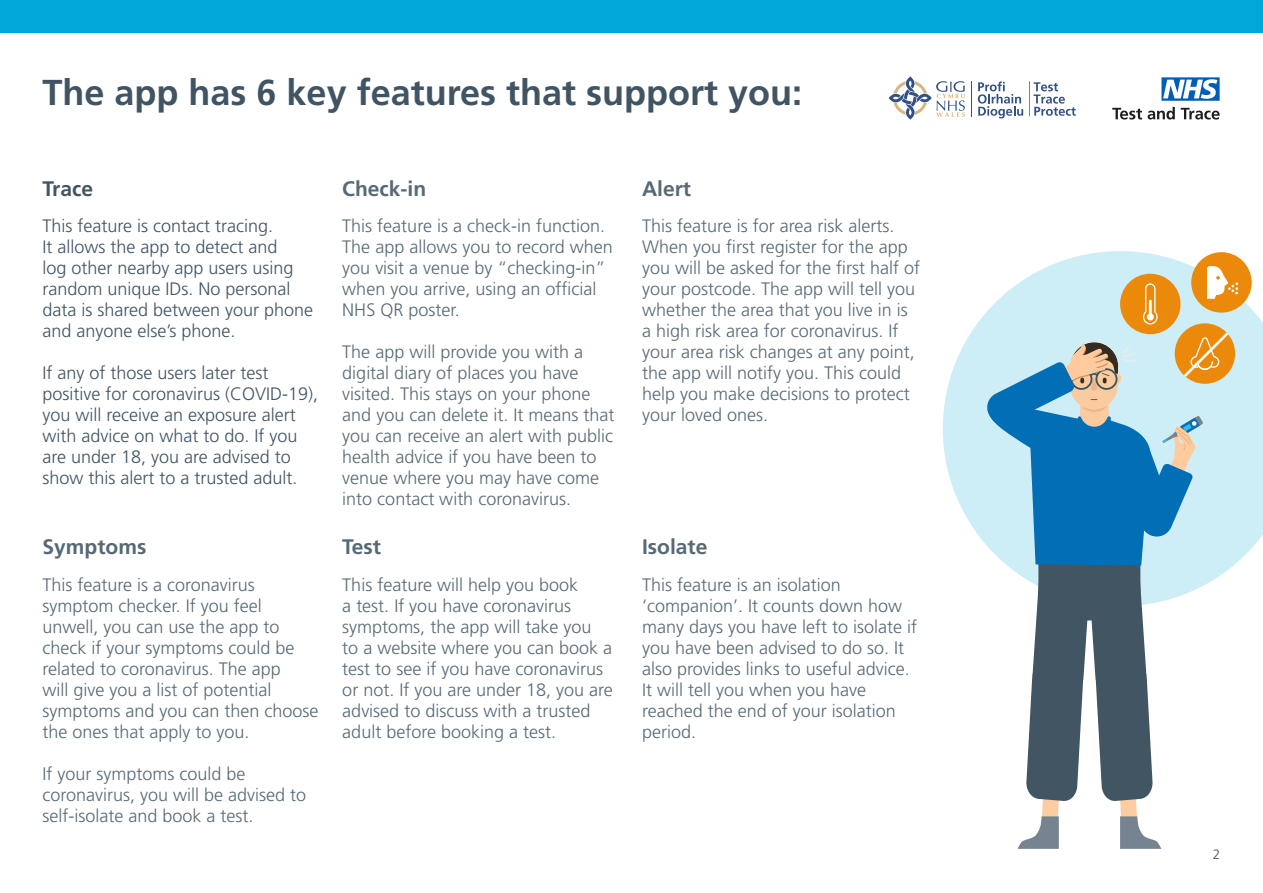
<style>
.page{position:relative;width:1263px;height:893px;background:#fff}
.page>*{position:absolute;margin:0;border:0;box-sizing:border-box;transform-origin:0 0}
.t1{font:700 36px "Frutiger";color:#405463}
.t2{font:700 21px "Frutiger";color:#576976}
.t3{font:700 21px "Frutiger";color:#405463}
.t4{font:300 18px/21px "Frutiger";color:#576976}
.t5{font:300 18px/21px "Frutiger";color:#405463}
.t6{font:300 13.5px "Frutiger";color:#405463}
</style>
<div class="page">
<svg style="left:1161px;top:77px;width:58px;height:24px"></svg>
<svg style="left:1112px;top:107px;width:63px;height:13px"></svg>
<svg style="left:1181px;top:108px;width:38px;height:12px"></svg>
<div style="left:0;top:0;width:1263px;height:32px;background:#00a8d7"></div>
<svg style="left:943px;top:251px;width:320px;height:311px;fill:#ceeef7"></svg>
<hr style="left:1029px;top:81px;width:1px;height:35px;background:#325083">
<svg style="left:978px;top:82px;width:45px;height:36px"></svg>
<svg style="left:1033px;top:82px;width:43px;height:34px"></svg>
<hr style="left:971px;top:81px;width:1px;height:36px;background:#325083">
<svg style="left:889px;top:77px;width:76px;height:43px"></svg>
<div style="left:1191px;top:252px;width:61px;height:61px;background:#eb8a0a;border-radius:50%"></div>
<svg style="left:985px;top:266px;width:253px;height:583px"></svg>
<h1 class="t1" style="left:43px;top:71px;width:761px">The app has 6 key features that support you:</h1>
<p class="t3" style="left:43px;top:176px;width:52px">Trace</p>
<p class="t2" style="left:342px;top:176px;width:86px">Check-in</p>
<p class="t2" style="left:642px;top:176px;width:51px">Alert</p>
<p class="t5" style="left:43px;top:215px;width:272px">This feature is contact tracing.<br>It allows the app to detect and<br>log other nearby app users using random unique IDs. No personal data is shared between your phone and anyone else’s phone.</p>
<p class="t5" style="left:43px;top:362px;width:277px">If any of those users later test positive for coronavirus (COVID-19), you will receive an exposure alert with advice on what to do. If you are under 18, you are advised to show this alert to a trusted adult.</p>
<p class="t4" style="left:342px;top:215px;width:272px">This feature is a check-in function.<br>The app allows you to record when you visit a venue by “checking-in” when you arrive, using an official<br>NHS QR poster.</p>
<p class="t4" style="left:342px;top:341px;width:274px">The app will provide you with a digital diary of places you have visited. This stays on your phone and you can delete it. It means that you can receive an alert with public health advice if you have been to venue where you may have come into contact with coronavirus.</p>
<p class="t4" style="left:642px;top:216px;width:280px">This feature is for area risk alerts.<br>When you first register for the app you will be asked for the first half of your postcode. The app will tell you whether the area that you live in is a high risk area for coronavirus. If your area risk changes at any point, the app will notify you. This could help you make decisions to protect your loved ones.</p>
<p class="t2" style="left:43px;top:534px;width:105px">Symptoms</p>
<p class="t4" style="left:43px;top:574px;width:278px">This feature is a coronavirus symptom checker. If you feel unwell, you can use the app to check if your symptoms could be related to coronavirus. The app<br>will give you a list of potential symptoms and you can then choose the ones that apply to you.</p>
<p class="t4" style="left:43px;top:763px;width:265px">If your symptoms could be coronavirus, you will be advised to self-isolate and book a test.</p>
<p class="t2" style="left:342px;top:534px;width:40px">Test</p>
<p class="t4" style="left:342px;top:575px;width:272px">This feature will help you book<br>a test. If you have coronavirus symptoms, the app will take you<br>to a website where you can book a test to see if you have coronavirus or not. If you are under 18, you are advised to discuss with a trusted adult before booking a test.</p>
<p class="t2" style="left:642px;top:534px;width:67px">Isolate</p>
<p class="t4" style="left:642px;top:574px;width:277px">This feature is an isolation ‘companion’. It counts down how many days you have left to isolate if you have been advised to do so. It also provides links to useful advice.<br>It will tell you when you have reached the end of your isolation period.</p>
<p class="t6" style="left:1213px;top:847px;width:9px">2</p>
</div>
